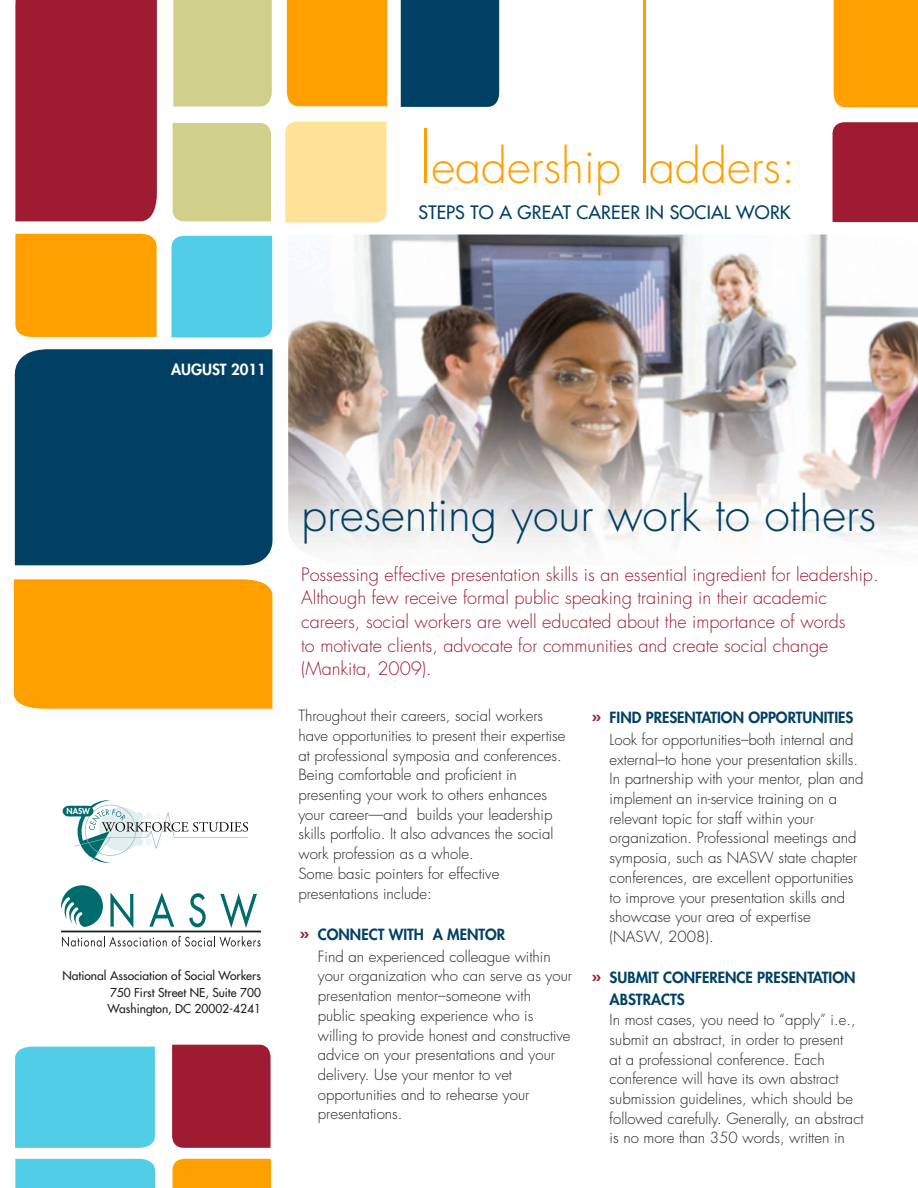
<style>
.page{position:relative;width:918px;height:1188px;background:#fff}
.page>*{position:absolute;margin:0;border:0;box-sizing:border-box;transform-origin:0 0}
.t1{font:300 46.5px "Futura";color:#004065}
.t2{font:300 46.5px "Futura";color:#ff9f00}
.t3{font:300 18px/23.7px "Futura";color:#9f1b31}
.t4{font:18px "Futura";letter-spacing:.01em;color:#004065}
.t5{font:300 15px/19.6px "Futura";color:#231f20}
.t6{font:800 15px/22.2px "Futura";color:#004065}
.t7{font:800 15px "Futura";color:#fff}
.t8{font:12px/16.4px "Futura";color:#231f20;text-align:justify}
.t9{font:800 7.95px "Futura";color:#fff}
.s1{font-size:66px}
.s2{font-family:"Trade Gothic Bold Two";font-weight:400;font-size:19.5px;color:#9f1b31}
.s3{font-weight:800;color:#004065}
</style>
<div class="page">
<div style="left:173px;top:123px;width:98px;height:99px;background:#d0d08b"></div>
<div style="left:206px;top:148px;width:18px;height:18px;background:#d0d08b"></div>
<div style="left:171px;top:236px;width:102px;height:101px;background:#52cde7"></div>
<div style="left:197px;top:284px;width:19px;height:19px;background:#52cde7"></div>
<div style="left:173px;top:0;width:99px;height:107px;background:#d0d08b"></div>
<div style="left:198px;top:36px;width:19px;height:25px;background:#d0d08b"></div>
<div style="left:15px;top:233px;width:142px;height:104px;background:#ff9f00"></div>
<div style="left:63px;top:260px;width:27px;height:19px;background:#ff9f00"></div>
<div style="left:285px;top:121px;width:102px;height:101px;background:#ffe298"></div>
<div style="left:311px;top:169px;width:19px;height:19px;background:#ffe298"></div>
<div style="left:400px;top:0;width:100px;height:107px;background:#004065"></div>
<div style="left:426px;top:41px;width:18px;height:23px;background:#004065"></div>
<div style="left:287px;top:0;width:100px;height:107px;background:#ff9f00"></div>
<div style="left:321px;top:12px;width:19px;height:24px;background:#ff9f00"></div>
<div style="left:15px;top:0;width:142px;height:221px;background:#9f1b31"></div>
<div style="left:51px;top:93px;width:27px;height:46px;background:#9f1b31"></div>
<div style="left:14px;top:349px;width:259px;height:216px;background:#004065"></div>
<div style="left:80px;top:452px;width:48px;height:40px;background:#004065"></div>
<div style="left:172px;top:1044px;width:99px;height:104px;background:#9f1b31"></div>
<div style="left:205px;top:1071px;width:19px;height:19px;background:#9f1b31"></div>
<div style="left:172px;top:1159px;width:99px;height:29px;background:#ff9f00"></div>
<div style="left:15px;top:1158px;width:140px;height:30px;background:#52cde7"></div>
<hr style="left:63px;top:1184px;width:26px;height:4px;background:#52cde7">
<img style="left:288px;top:234px;width:630px;height:318px">
<div style="left:832px;top:122px;width:86px;height:100px;background:#9f1b31"></div>
<div style="left:857px;top:170px;width:19px;height:18px;background:#9f1b31"></div>
<div style="left:834px;top:0;width:84px;height:108px;background:#ff9f00"></div>
<div style="left:867px;top:15px;width:18px;height:23px;background:#ff9f00"></div>
<hr style="left:644px;top:0;width:2px;height:183px;background:#ff9f00">
<svg style="left:63px;top:800px;width:185px;height:63px"></svg>
<svg style="left:61px;top:885px;width:42px;height:42px"></svg>
<hr style="left:61px;top:931px;width:200px;height:1px;background:#231f20">
<svg style="left:62px;top:936px;width:199px;height:11px"></svg>
<svg style="left:110px;top:892px;width:23px;height:36px"></svg>
<svg style="left:149px;top:893px;width:25px;height:34px"></svg>
<svg style="left:189px;top:893px;width:17px;height:34px"></svg>
<svg style="left:220px;top:893px;width:37px;height:35px"></svg>
<div style="left:15px;top:1047px;width:140px;height:101px;background:#52cde7"></div>
<div style="left:50px;top:1095px;width:27px;height:19px;background:#52cde7"></div>
<div style="left:14px;top:579px;width:258px;height:130px;background:#ff9f00"></div>
<h1 class="t2" style="left:418px;top:144px;width:378px"><span class="s1">l</span>eadership adders:</h1>
<p class="t4" style="left:418px;top:203px;width:374px">STEPS TO A GREAT CAREER IN SOCIAL WORK</p>
<p class="t7" style="left:171px;top:362px;width:96px">AUGUST 2011</p>
<p class="t9" style="left:67px;top:807px;width:25px">NASW</p>
<p class="t8" style="left:108px;top:969px;width:155px;text-indent:-45px">National Association of Social Workers 750 First Street NE, Suite 700<br>Washington, DC 20002-4241</p>
<h1 class="t1" style="left:301px;top:493px;width:577px">presenting your work to others</h1>
<p class="t3" style="left:301px;top:564px;width:579px">Possessing effective presentation skills is an essential ingredient for leadership.<br>Although few receive formal public speaking training in their academic careers, social workers are well educated about the importance of words<br>to motivate clients, advocate for communities and create social change (Mankita, 2009).</p>
<p class="t5" style="left:298px;top:707px;width:269px">Throughout their careers, social workers have opportunities to present their expertise at professional symposia and conferences.<br>Being comfortable and proficient in presenting your work to others enhances your career—and builds your leadership skills portfolio. It also advances the social work profession as a whole.<br>Some basic pointers for effective presentations include:</p>
<p class="t5" style="left:318px;top:924px;width:234px;line-height:22px;text-indent:-19px"><span class="s2">»</span> <span class="s3">CONNECT WITH A MENTOR<br></span>Find an experienced colleague within</p>
<p class="t5" style="left:318px;top:967px;width:256px">your organization who can serve as your presentation mentor–someone with public speaking experience who is willing to provide honest and constructive advice on your presentations and your delivery. Use your mentor to vet opportunities and to rehearse your presentations.</p>
<p class="t5" style="left:591px;top:708px;width:264px;line-height:22px;text-align:right"><span class="s2">»</span> <span class="s3">FIND PRESENTATION OPPORTUNITIES<br></span>Look for opportunities–both internal and</p>
<p class="t5" style="left:610px;top:751px;width:255px">external–to hone your presentation skills.<br>In partnership with your mentor, plan and implement an in-service training on a relevant topic for staff within your organization. Professional meetings and symposia, such as NASW state chapter conferences, are excellent opportunities to improve your presentation skills and showcase your area of expertise (NASW, 2008).</p>
<p class="t6" style="left:610px;top:968px;width:247px;text-indent:-19px"><span class="s2">»</span> SUBMIT CONFERENCE PRESENTATION<br>ABSTRACTS</p>
<p class="t5" style="left:610px;top:1011px;width:255px">In most cases, you need to “apply” i.e., submit an abstract, in order to present<br>at a professional conference. Each conference will have its own abstract submission guidelines, which should be followed carefully. Generally, an abstract is no more than 350 words, written in</p>
</div>
